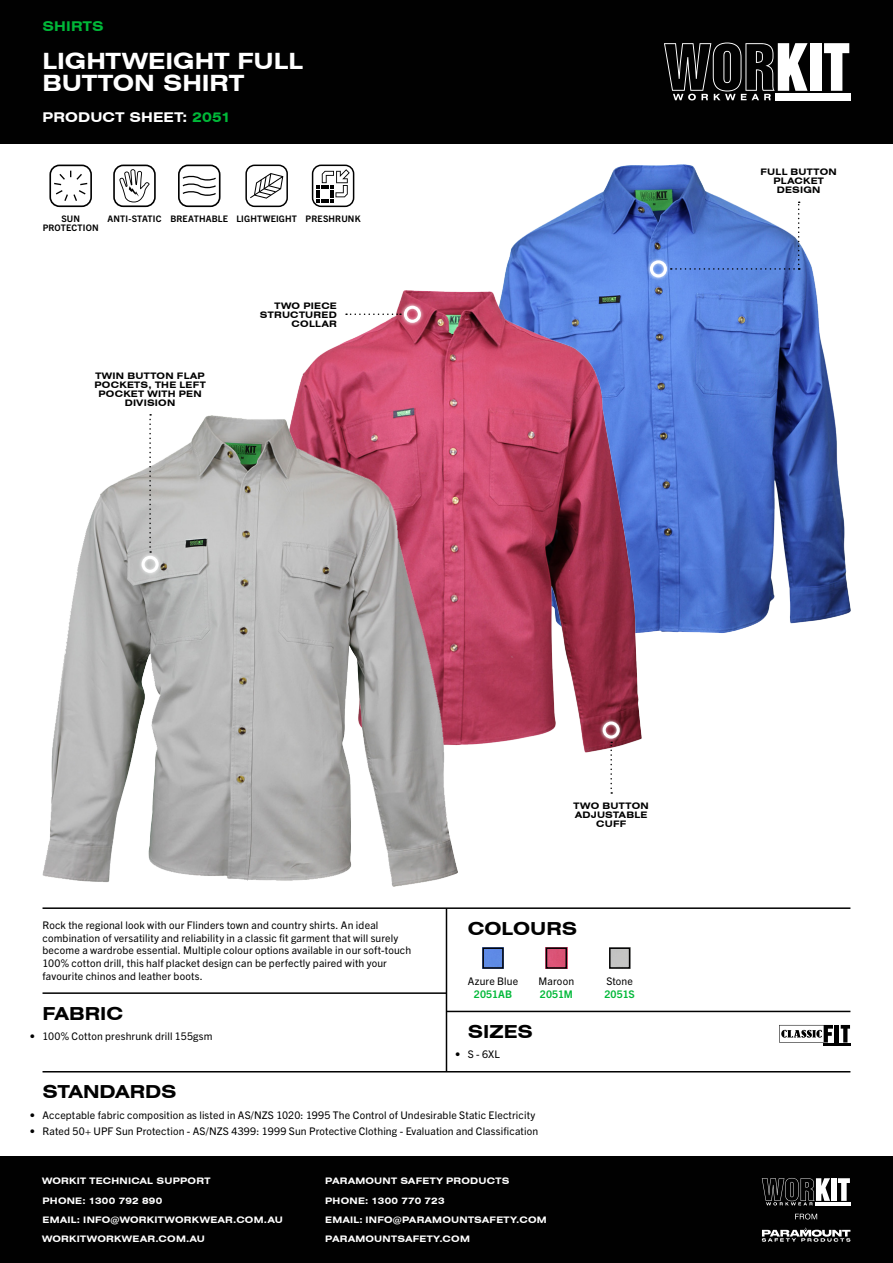
<style>
.page{position:relative;width:893px;height:1263px;background:#fff}
.page>*{position:absolute;margin:0;border:0;box-sizing:border-box;transform-origin:0 0}
.t1{font:700 expanded 22.5px/22.5px "Swiss 721 BT";color:#fff}
.t2{font:700 expanded 18px "Swiss 721 BT";color:#010101}
.t3{font:700 expanded 13.5px "Swiss 721 BT";letter-spacing:.01em;color:#fff}
.t4{font:700 expanded 13.5px "Swiss 721 BT";letter-spacing:.01em;color:#00b838}
.t5{font:10.5px/12.6px "Trade Gothic Next LT Pro";letter-spacing:.015em;color:#010101}
.t6{font:700 expanded 9px/19px "Swiss 721 BT";letter-spacing:.025em;color:#fff}
.t7{font:700 expanded 9px/9px "Swiss 721 BT";letter-spacing:.025em;color:#010101;text-align:center}
.t8{font:700 9px/9px "Trade Gothic Next LT Pro";letter-spacing:.015em;color:#010101;text-align:center}
.s1{color:#00b838}
.s2{font-weight:700;color:#00b838}
</style>
<div class="page">
<div style="left:0;top:0;width:893px;height:143px;background:#010101"></div>
<div style="left:810px;top:43px;width:11px;height:48px;background:#fff"></div>
<svg style="left:824px;top:43px;width:25px;height:48px"></svg>
<div style="left:775px;top:93px;width:75px;height:8px;background:#fff"></div>
<svg style="left:664px;top:43px;width:144px;height:57px"></svg>
<div style="left:0;top:1157px;width:893px;height:106px;background:#010101"></div>
<div style="left:831px;top:1178px;width:6px;height:23px;background:#fff"></div>
<svg style="left:838px;top:1178px;width:12px;height:23px"></svg>
<hr style="left:815px;top:1202px;width:35px;height:3px;background:#fff">
<svg style="left:762px;top:1178px;width:68px;height:27px"></svg>
<svg style="left:795px;top:1213px;width:22px;height:6px"></svg>
<svg style="left:762px;top:1227px;width:88px;height:15px"></svg>
<div style="left:49px;top:165px;width:43px;height:42px;border:2px solid #010101;border-radius:9px"></div>
<svg style="left:54px;top:171px;width:33px;height:30px"></svg>
<hr style="left:43px;top:1071px;width:807px;height:1px;background:#010101">
<hr style="left:446px;top:1011px;width:404px;height:1px;background:#010101">
<hr style="left:43px;top:992px;width:403px;height:2px;background:#010101">
<hr style="left:446px;top:908px;width:1px;height:164px;background:#010101">
<div style="left:312px;top:165px;width:42px;height:42px;border:2px solid #010101;border-radius:9px"></div>
<svg style="left:316px;top:169px;width:34px;height:33px"></svg>
<img style="left:485px;top:950px;width:16px;height:16px">
<div style="left:482px;top:947px;width:22px;height:22px;border:2px solid #010101"></div>
<div style="left:113px;top:165px;width:43px;height:42px;border:2px solid #010101;border-radius:9px"></div>
<svg style="left:119px;top:169px;width:31px;height:33px"></svg>
<div style="left:178px;top:165px;width:43px;height:42px;border:2px solid #010101;border-radius:9px"></div>
<svg style="left:183px;top:175px;width:33px;height:21px"></svg>
<div style="left:245px;top:165px;width:43px;height:42px;border:2px solid #010101;border-radius:9px"></div>
<svg style="left:250px;top:173px;width:33px;height:26px"></svg>
<img style="left:549px;top:950px;width:15px;height:16px">
<div style="left:546px;top:947px;width:21px;height:22px;border:2px solid #010101"></div>
<div style="left:609px;top:947px;width:21px;height:22px;border:2px solid #010101"></div>
<hr style="left:835px;top:1025px;width:4px;height:17px;background:#010101">
<svg style="left:841px;top:1025px;width:9px;height:17px"></svg>
<hr style="left:823px;top:1043px;width:27px;height:3px;background:#010101">
<svg style="left:779px;top:1025px;width:54px;height:17px"></svg>
<hr style="left:43px;top:907px;width:807px;height:2px;background:#010101">
<img style="left:502px;top:165px;width:348px;height:468px">
<img style="left:292px;top:290px;width:349px;height:463px">
<img style="left:43px;top:416px;width:414px;height:470px">
<div style="left:646px;top:257px;width:24px;height:24px;background:#fff;opacity:.85"></div>
<div style="left:650px;top:260px;width:17px;height:17px;border:3px solid #fff;border-radius:50%"></div>
<svg style="left:671px;top:202px;width:129px;height:68px"></svg>
<svg style="left:346px;top:313px;width:55px;height:2px"></svg>
<div style="left:401px;top:302px;width:23px;height:24px;background:#fff;opacity:.85"></div>
<div style="left:404px;top:306px;width:17px;height:17px;border:3px solid #fff;border-radius:50%"></div>
<svg style="left:149px;top:414px;width:2px;height:138px"></svg>
<div style="left:138px;top:552px;width:24px;height:24px;background:#fff;opacity:.85"></div>
<div style="left:142px;top:556px;width:17px;height:17px;border:3px solid #fff;border-radius:50%"></div>
<svg style="left:610px;top:742px;width:2px;height:52px"></svg>
<div style="left:599px;top:718px;width:24px;height:24px;background:#fff;opacity:.85"></div>
<div style="left:603px;top:721px;width:17px;height:17px;border:3px solid #fff;border-radius:50%"></div>
<p class="t4" style="left:43px;top:18px;width:63px">SHIRTS</p>
<p class="t1" style="left:43px;top:49px;width:262px">LIGHTWEIGHT FULL<br>BUTTON SHIRT</p>
<p class="t3" style="left:43px;top:109px;width:190px">PRODUCT SHEET: <span class="s1">2051</span></p>
<p class="t8" style="left:43px;top:214px;width:57px">SUN<br>PROTECTION</p>
<p class="t8" style="left:107px;top:214px;width:56px">ANTI-STATIC</p>
<p class="t8" style="left:170px;top:214px;width:59px">BREATHABLE</p>
<p class="t8" style="left:236px;top:214px;width:62px">LIGHTWEIGHT</p>
<p class="t8" style="left:306px;top:214px;width:56px">PRESHRUNK</p>
<p class="t7" style="left:94px;top:371px;width:113px">TWIN BUTTON FLAP<br>POCKETS, THE LEFT<br>POCKET WITH PEN<br>DIVISION</p>
<p class="t7" style="left:260px;top:301px;width:78px;text-align:right">TWO PIECE<br>STRUCTURED<br>COLLAR</p>
<p class="t7" style="left:761px;top:167px;width:78px">FULL BUTTON<br>PLACKET<br>DESIGN</p>
<p class="t5" style="left:43px;top:918px;width:370px">Rock the regional look with our Flinders town and country shirts. An ideal combination of versatility and reliability in a classic fit garment that will surely become a wardrobe essential. Multiple colour options available in our soft-touch 100% cotton drill, this half placket design can be perfectly paired with your favourite chinos and leather boots.</p>
<p class="t2" style="left:43px;top:1002px;width:82px">FABRIC</p>
<p class="t5" style="left:30px;top:1029px;width:184px">• 100% Cotton preshrunk drill 155gsm</p>
<p class="t7" style="left:574px;top:801px;width:77px">TWO BUTTON<br>ADJUSTABLE<br>CUFF</p>
<p class="t2" style="left:468px;top:917px;width:111px">COLOURS</p>
<p class="t5" style="left:468px;top:974px;width:52px;text-align:center">Azure Blue<br><span class="s2">2051AB</span></p>
<p class="t5" style="left:539px;top:974px;width:37px">Maroon<br><span class="s2">2051M</span></p>
<p class="t5" style="left:604px;top:974px;width:32px">Stone<br><span class="s2">2051S</span></p>
<p class="t2" style="left:468px;top:1021px;width:67px">SIZES</p>
<p class="t5" style="left:455px;top:1047px;width:47px">• S - 6XL</p>
<p class="t2" style="left:43px;top:1081px;width:136px">STANDARDS</p>
<p class="t5" style="left:30px;top:1108px;width:507px">• Acceptable fabric composition as listed in AS/NZS 1020: 1995 The Control of Undesirable Static Electricity</p>
<p class="t5" style="left:30px;top:1124px;width:510px">• Rated 50+ UPF Sun Protection - AS/NZS 4399: 1999 Sun Protective Clothing - Evaluation and Classification</p>
<p class="t6" style="left:42px;top:1172px;width:242px">WORKIT TECHNICAL SUPPORT<br>PHONE: 1300 792 890<br>EMAIL: INFO@WORKITWORKWEAR.COM.AU<br>WORKITWORKWEAR.COM.AU</p>
<p class="t6" style="left:325px;top:1172px;width:223px">PARAMOUNT SAFETY PRODUCTS<br>PHONE: 1300 770 723<br>EMAIL: INFO@PARAMOUNTSAFETY.COM<br>PARAMOUNTSAFETY.COM</p>
</div>
